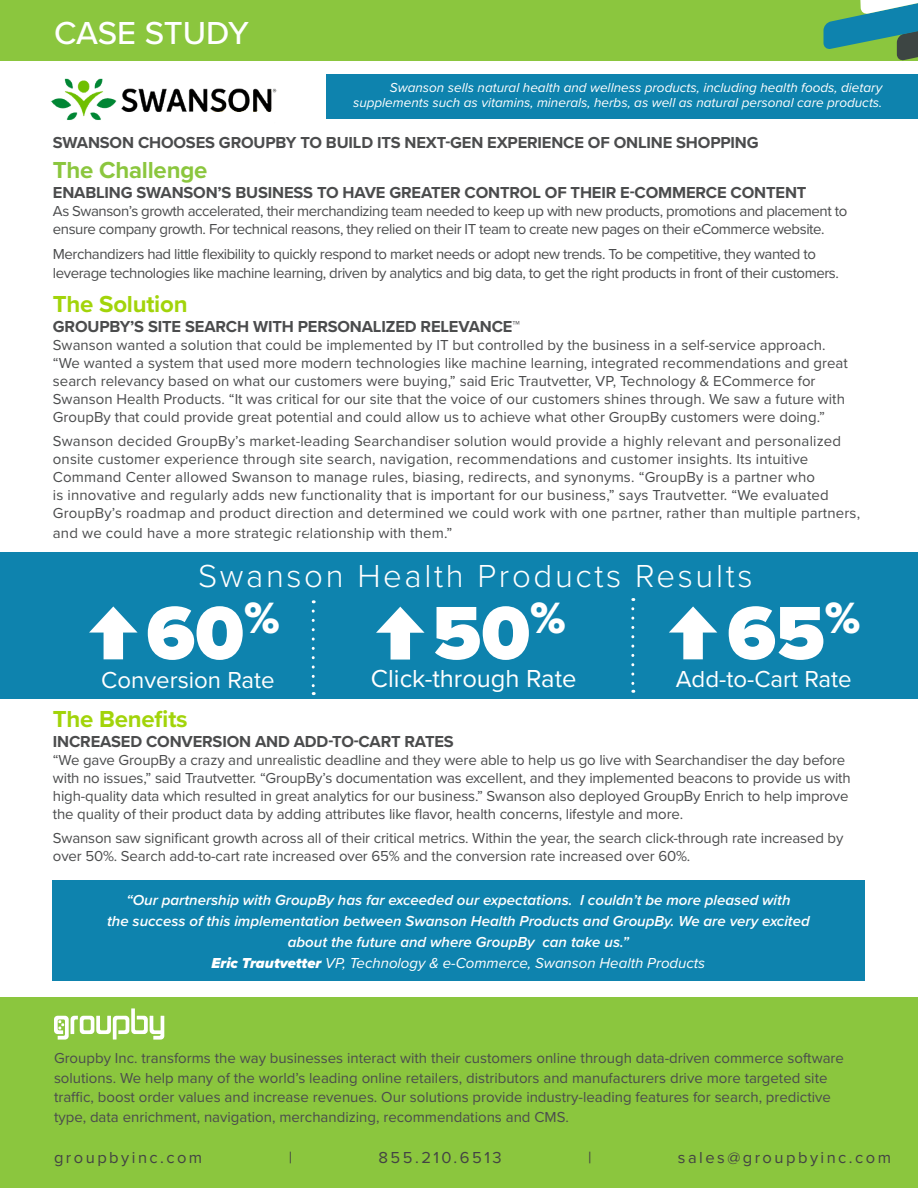
<style>
.page{position:relative;width:918px;height:1188px;background:#fff}
.page>*{position:absolute;margin:0;border:0;box-sizing:border-box;transform-origin:0 0}
.Body_Copy{font:900 78px "Proxima Nova";color:#fff}
.Case_Study_title{font:300 33px "Proxima Nova";letter-spacing:.08em;color:#fff}
.t1{font:500 33px "Proxima Nova";letter-spacing:-.005em;color:#fff}
.Case_Study_title-2{font:25.5px "Proxima Nova";color:#fff}
.Case_Study_title-3{font:24px "Proxima Nova";color:#fff}
.Body_Copy-2{font:700 24px "Proxima Nova";letter-spacing:-.01em;color:#8bc63e}
.Body_Copy-3{font:700 24px "Proxima Nova";letter-spacing:-.01em;color:#a2d40a}
.Case_Study_SUB_title{font:700 24px "Proxima Nova";letter-spacing:-.01em;color:#a2d40a}
.Body_Copy-4{font:700 16.5px "Proxima Nova";letter-spacing:-.01em;color:#4b4c4d}
.Header_Body{font:700 16.5px "Proxima Nova";letter-spacing:-.01em;color:#4b4c4d}
.t2{font:16.5px "Proxima Nova";letter-spacing:.15em;color:#434343}
.Case_Study_SUB_title-2{font:700 16.5px "Proxima Nova";letter-spacing:-.01em;color:#4b4c4d}
.Body_Copy-5{font:15px/18px "Proxima Nova";color:#4b4c4d}
.Body_Copy-6{font:15px/18px "Proxima Nova";letter-spacing:-.03em;color:#4b4c4d}
.Case_Study_SUB_title-3{font:15px/18px "Proxima Nova";letter-spacing:-.01em;color:#4b4c4d}
.Picture_Callout{font:italic 600 15px/21px "Proxima Nova";color:#fff;text-align:center}
.Picture_Callout-2{font:italic 15px "Proxima Nova";color:#fff}
.Body_Copy-7{font:italic 13.5px/15px "Proxima Nova";color:#fff;text-align:right}
.s1{font-weight:900}
</style>
<div class="page">
<div style="left:0;top:0;width:918px;height:60px;background:#8bc63e"></div>
<svg style="left:824px;top:0;width:94px;height:61px"></svg>
<img style="left:27px;top:60px;width:275px;height:60px">
<div style="left:326px;top:74px;width:592px;height:45px;background:#0e83ae"></div>
<div style="left:0;top:552px;width:918px;height:147px;background:#0e83ae"></div>
<div style="left:104px;top:622px;width:19px;height:37px;background:#fff"></div>
<svg style="left:89px;top:606px;width:49px;height:27px"></svg>
<div style="left:391px;top:623px;width:19px;height:37px;background:#fff"></div>
<svg style="left:376px;top:607px;width:49px;height:26px"></svg>
<div style="left:683px;top:622px;width:20px;height:37px;background:#fff"></div>
<svg style="left:669px;top:606px;width:48px;height:27px"></svg>
<svg style="left:312px;top:611px;width:3px;height:84px"></svg>
<svg style="left:631px;top:609px;width:3px;height:84px"></svg>
<div style="left:0;top:998px;width:918px;height:190px;background:#8bc63e"></div>
<svg style="left:54px;top:1008px;width:110px;height:32px"></svg>
<div style="left:53px;top:880px;width:812px;height:101px;background:#0e83ae"></div>
<h2 class="t1" style="left:54px;top:8px;width:197px">CASE STUDY</h2>
<p class="Body_Copy-7" style="left:353px;top:79px;width:531px">Swanson sells natural health and wellness products, including health foods, dietary supplements such as vitamins, minerals, herbs, as well as natural personal care products.</p>
<p class="Header_Body" style="left:53px;top:130px;width:707px">SWANSON CHOOSES GROUPBY TO BUILD ITS NEXT-GEN EXPERIENCE OF ONLINE SHOPPING</p>
<p class="Body_Copy-2" style="left:53px;top:152px;width:156px">The Challenge</p>
<p class="Body_Copy-4" style="left:53px;top:180px;width:755px">ENABLING SWANSON’S BUSINESS TO HAVE GREATER CONTROL OF THEIR E-COMMERCE CONTENT</p>
<p class="Body_Copy-6" style="left:53px;top:201px;width:796px">As Swanson’s growth accelerated, their merchandizing team needed to keep up with new products, promotions and placement to ensure company growth. For technical reasons, they relied on their IT team to create new pages on their eCommerce website.</p>
<p class="Body_Copy-6" style="left:53px;top:243px;width:788px;line-height:19.5px">Merchandizers had little flexibility to quickly respond to market needs or adopt new trends. To be competitive, they wanted to leverage technologies like machine learning, driven by analytics and big data, to get the right products in front of their customers.</p>
<p class="Body_Copy-3" style="left:53px;top:286px;width:136px">The Solution</p>
<p class="Body_Copy-4" style="left:53px;top:314px;width:468px">GROUPBY’S SITE SEARCH WITH PERSONALIZED RELEVANCE™</p>
<p class="Body_Copy-5" style="left:53px;top:335px;width:797px">Swanson wanted a solution that could be implemented by IT but controlled by the business in a self-service approach. “We wanted a system that used more modern technologies like machine learning, integrated recommendations and great search relevancy based on what our customers were buying,” said Eric Trautvetter, VP, Technology &amp; ECommerce for Swanson Health Products. “It was critical for our site that the voice of our customers shines through. We saw a future with GroupBy that could provide great potential and could allow us to achieve what other GroupBy customers were doing.”</p>
<p class="Body_Copy-5" style="left:53px;top:432px;width:809px">Swanson decided GroupBy’s market-leading Searchandiser solution would provide a highly relevant and personalized onsite customer experience through site search, navigation, recommendations and customer insights. Its intuitive Command Center allowed Swanson to manage rules, biasing, redirects, and synonyms. “GroupBy is a partner who<br>is innovative and regularly adds new functionality that is important for our business,” says Trautvetter. “We evaluated GroupBy’s roadmap and product direction and determined we could work with one partner, rather than multiple partners,</p>
<p class="Body_Copy-5" style="left:53px;top:523px;width:401px">and we could have a more strategic relationship with them.”</p>
<p class="Case_Study_title" style="left:198px;top:552px;width:556px">Swanson Health Products Results</p>
<p class="Body_Copy" style="left:146px;top:575px;width:135px">60<sup>%</sup></p>
<p class="Case_Study_title-3" style="left:101px;top:662px;width:175px">Conversion Rate</p>
<p class="Body_Copy" style="left:432px;top:575px;width:135px">50<sup>%</sup></p>
<p class="Case_Study_title-2" style="left:371px;top:660px;width:207px">Click-through Rate</p>
<p class="Body_Copy" style="left:727px;top:575px;width:135px">65<sup>%</sup></p>
<p class="Case_Study_title-3" style="left:676px;top:661px;width:177px">Add-to-Cart Rate</p>
<p class="Case_Study_SUB_title" style="left:53px;top:701px;width:136px">The Benefits</p>
<p class="Case_Study_SUB_title-2" style="left:53px;top:729px;width:402px">INCREASED CONVERSION AND ADD-TO-CART RATES</p>
<p class="Case_Study_SUB_title-3" style="left:53px;top:750px;width:799px">“We gave GroupBy a crazy and unrealistic deadline and they were able to help us go live with Searchandiser the day before with no issues,” said Trautvetter. “GroupBy’s documentation was excellent, and they implemented beacons to provide us with high-quality data which resulted in great analytics for our business.” Swanson also deployed GroupBy Enrich to help improve the quality of their product data by adding attributes like flavor, health concerns, lifestyle and more.</p>
<p class="Body_Copy-5" style="left:53px;top:829px;width:792px">Swanson saw significant growth across all of their critical metrics. Within the year, the search click-through rate increased by over 50%. Search add-to-cart rate increased over 65% and the conversion rate increased over 60%.</p>
<p class="Picture_Callout" style="left:107px;top:889px;width:704px">“Our partnership with GroupBy has far exceeded our expectations. I couldn’t be more pleased with<br>the success of this implementation between Swanson Health Products and GroupBy. We are very excited about the future and where GroupBy can take us.”</p>
<p class="Picture_Callout-2" style="left:212px;top:952px;width:495px"><span class="s1">Eric Trautvetter</span> VP, Technology &amp; e-Commerce, Swanson Health Products</p>
<p class="Body_Copy-5" style="left:54px;top:1048px;width:791px;line-height:19.5px">Groupby Inc. transforms the way businesses interact with their customers online through data-driven commerce software solutions. We help many of the world’s leading online retailers, distributors and manufacturers drive more targeted site traffic, boost order values and increase revenues. Our solutions provide industry-leading features for search, predictive type, data enrichment, navigation, merchandizing, recommendations and CMS.</p>
<p class="t2" style="left:54px;top:1145px;width:150px">groupbyinc.com</p>
<p class="t2" style="left:289px;top:1145px;width:5px">|</p>
<p class="t2" style="left:379px;top:1145px;width:125px">855.210.6513</p>
<p class="t2" style="left:588px;top:1145px;width:5px">|</p>
<p class="t2" style="left:678px;top:1145px;width:215px">sales@groupbyinc.com</p>
</div>
